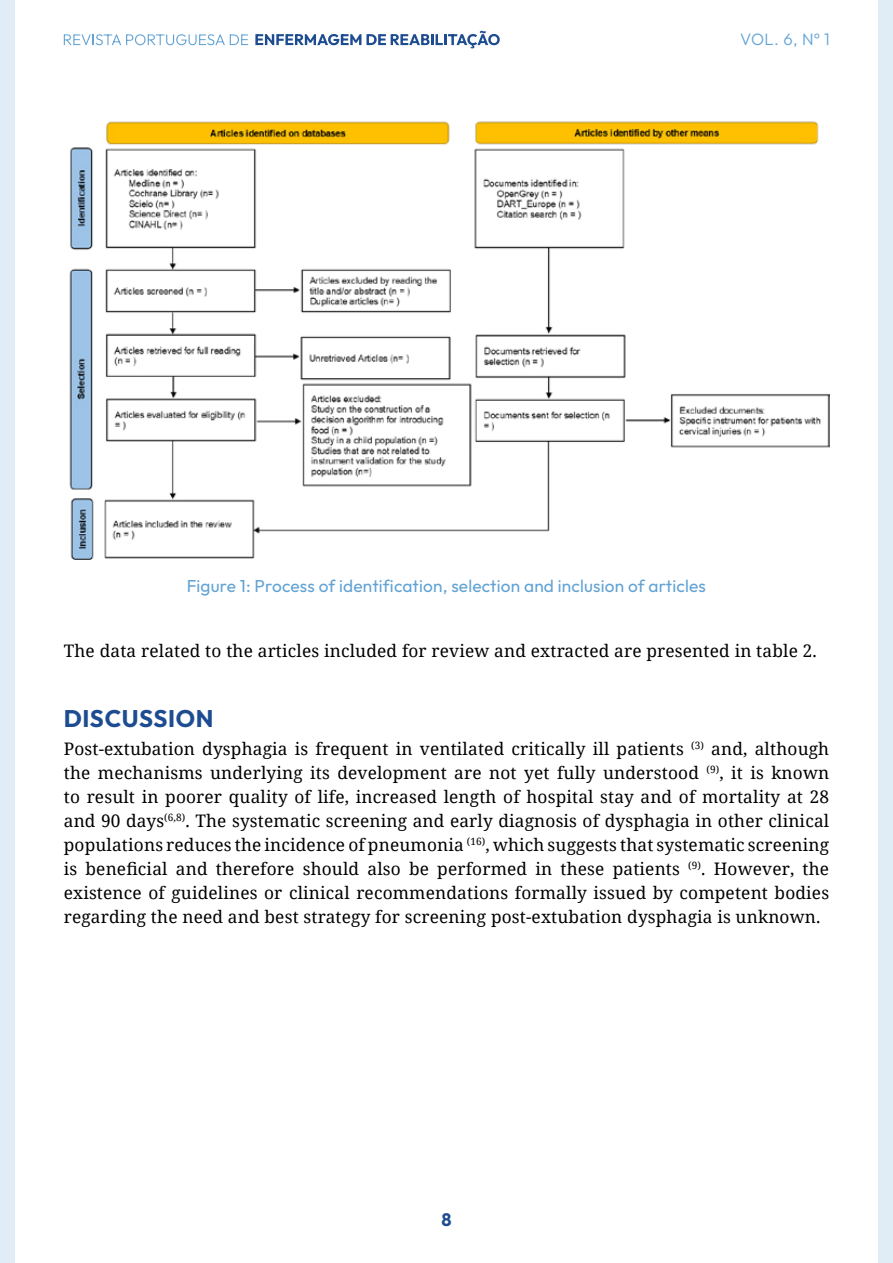
<style>
.page{position:relative;width:893px;height:1263px;background:#fff}
.page>*{position:absolute;margin:0;border:0;box-sizing:border-box;transform-origin:0 0}
.t1{font:100 24px "Outfit";letter-spacing:.025em;color:#1d4c91}
.t2{font:100 18px "Outfit";color:#1d4c91}
.t3{font:17.25px/24px "Noto Serif";letter-spacing:.01em;color:#000;text-align:justify}
.t4{font:100 17.25px "Outfit";letter-spacing:.01em;color:#62a3d4}
.t5{font:100 16.5px "Outfit";color:#62a3d4}
</style>
<div class="page">
<div style="left:0;top:0;width:15px;height:1263px;background:#e0ecf6"></div>
<div style="left:878px;top:0;width:15px;height:1263px;background:#e0ecf6"></div>
<svg style="left:64px;top:34px;width:184px;height:11px"></svg>
<svg style="left:255px;top:31px;width:245px;height:17px"></svg>
<img style="left:69px;top:121px;width:761px;height:438px">
<p class="t5" style="left:740px;top:30px;width:91px">VOL. 6, Nº 1</p>
<p class="t4" style="left:187px;top:576px;width:521px">Figure 1: Process of identification, selection and inclusion of articles</p>
<p class="t3" style="left:64px;top:638px;width:755px">The data related to the articles included for review and extracted are presented in table 2.</p>
<h1 class="t1" style="left:64px;top:705px;width:151px">DISCUSSION</h1>
<p class="t3" style="left:64px;top:736px;width:767px">Post-extubation dysphagia is frequent in ventilated critically ill patients <sup>(3)</sup> and, although the mechanisms underlying its development are not yet fully understood <sup>(9)</sup>, it is known to result in poorer quality of life, increased length of hospital stay and of mortality at 28 and 90 days<sup>(6,8)</sup>. The systematic screening and early diagnosis of dysphagia in other clinical populations reduces the incidence of pneumonia <sup>(16)</sup>, which suggests that systematic screening is beneficial and therefore should also be performed in these patients <sup>(9)</sup>. However, the existence of guidelines or clinical recommendations formally issued by competent bodies regarding the need and best strategy for screening post-extubation dysphagia is unknown.</p>
<p class="t2" style="left:441px;top:1210px;width:12px">8</p>
</div>
